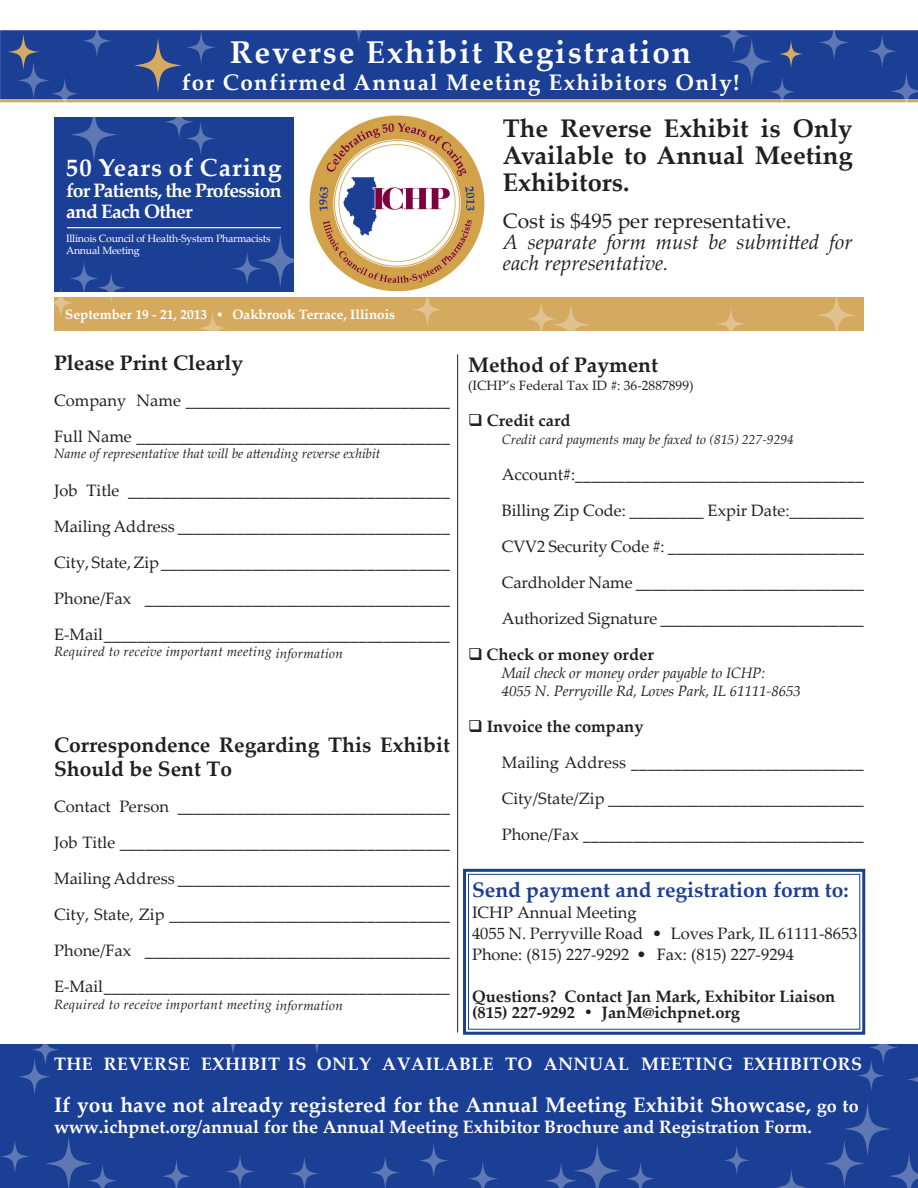
<style>
.page{position:relative;width:918px;height:1188px;background:#fff}
.page>*{position:absolute;margin:0;border:0;box-sizing:border-box;transform-origin:0 0}
.t1{font:700 31.5px "Palatino Linotype";letter-spacing:.06em;color:#fff}
.t2{font:700 25.5px/27px "Palatino Linotype";color:#231f20;text-align:justify}
.t3{font:700 24.6px "Palatino Linotype";letter-spacing:.04em;color:#fff}
.t4{font:700 22.5px "Palatino Linotype";letter-spacing:.06em;color:#fff}
.t5{font:700 21px/24px "Palatino Linotype";color:#231f20}
.t6{font:700 21px "Palatino Linotype";letter-spacing:.005em;color:#fff}
.t7{font:italic 21px/21px "Palatino Linotype";color:#231f20}
.t8{font:700 21px "Palatino Linotype";color:#1b3f94}
.t9{font:21px "Palatino Linotype";color:#231f20}
.t10{font:700 19.35px/21.1px "Palatino Linotype";letter-spacing:-.04em;color:#fff}
.Paragraph_Style_3{font:700 18px "Palatino Linotype";color:#fff}
.Paragraph_Style_3-2{font:700 18px "Palatino Linotype";letter-spacing:.03em;color:#fff}
.t11{font:16.5px/36px "Palatino Linotype";color:#231f20}
.t12{font:700 16.5px "Palatino Linotype";color:#231f20}
.t13{font:italic 15px "Palatino Linotype";letter-spacing:-.01em;color:#231f20}
.t14{font:italic 13.5px "Palatino Linotype";letter-spacing:.01em;color:#231f20}
.t15{font:700 13.5px "Palatino Linotype";color:#fff}
.t16{font:13.5px "Palatino Linotype";color:#231f20}
.t17{font:10.5px "Palatino Linotype";letter-spacing:-.02em;color:#fff}
.s1{font-size:18px}
</style>
<div class="page">
<img style="left:309px;top:115px;width:176px;height:177px">
<div style="left:54px;top:297px;width:810px;height:33px;background:#d5a95f"></div>
<div style="left:54px;top:117px;width:240px;height:175px;background:#1b3f94"></div>
<svg style="left:463px;top:868px;width:403px;height:167px"></svg>
<div style="left:468px;top:874px;width:392px;height:156px;border:1px solid #1b3f94"></div>
<hr style="left:457px;top:354px;width:1px;height:678px;background:#231f20">
<div style="left:1px;top:31px;width:916px;height:67px;background:#1b3f94"></div>
<div style="left:0;top:30px;width:918px;height:69px;border:2px solid #1b3f94"></div>
<hr style="left:67px;top:227px;width:214px;height:1px;background:#fff">
<hr style="left:0;top:99px;width:918px;height:3px;background:#d5a95f">
<svg style="left:17px;top:62px;width:33px;height:37px"></svg>
<svg style="left:344px;top:10px;width:29px;height:33px"></svg>
<svg style="left:186px;top:30px;width:30px;height:34px"></svg>
<svg style="left:198px;top:311px;width:29px;height:34px"></svg>
<svg style="left:51px;top:78px;width:28px;height:32px"></svg>
<svg style="left:256px;top:233px;width:48px;height:55px"></svg>
<svg style="left:47px;top:287px;width:27px;height:31px"></svg>
<svg style="left:718px;top:18px;width:31px;height:36px"></svg>
<svg style="left:818px;top:25px;width:32px;height:35px"></svg>
<svg style="left:890px;top:72px;width:28px;height:31px"></svg>
<svg style="left:731px;top:38px;width:41px;height:47px"></svg>
<svg style="left:867px;top:34px;width:30px;height:34px"></svg>
<svg style="left:816px;top:292px;width:41px;height:47px"></svg>
<svg style="left:525px;top:300px;width:33px;height:38px"></svg>
<svg style="left:716px;top:307px;width:30px;height:34px"></svg>
<svg style="left:97px;top:272px;width:28px;height:32px"></svg>
<svg style="left:82px;top:24px;width:30px;height:34px"></svg>
<svg style="left:69px;top:261px;width:30px;height:35px"></svg>
<svg style="left:412px;top:292px;width:31px;height:35px"></svg>
<svg style="left:164px;top:105px;width:30px;height:34px"></svg>
<svg style="left:186px;top:122px;width:30px;height:34px"></svg>
<svg style="left:232px;top:252px;width:30px;height:34px"></svg>
<svg style="left:70px;top:107px;width:48px;height:55px"></svg>
<svg style="left:769px;top:77px;width:26px;height:30px"></svg>
<svg style="left:552px;top:303px;width:38px;height:44px"></svg>
<div style="left:0;top:1045px;width:918px;height:143px;background:#1b3f94"></div>
<svg style="left:18px;top:1058px;width:33px;height:38px"></svg>
<svg style="left:302px;top:1021px;width:29px;height:34px"></svg>
<svg style="left:218px;top:1021px;width:30px;height:35px"></svg>
<svg style="left:371px;top:1156px;width:29px;height:32px"></svg>
<svg style="left:31px;top:1034px;width:28px;height:32px"></svg>
<svg style="left:844px;top:1102px;width:47px;height:54px"></svg>
<svg style="left:419px;top:1143px;width:30px;height:35px"></svg>
<svg style="left:776px;top:1170px;width:30px;height:18px"></svg>
<svg style="left:907px;top:1044px;width:11px;height:39px"></svg>
<svg style="left:889px;top:1153px;width:29px;height:35px"></svg>
<svg style="left:868px;top:1030px;width:30px;height:35px"></svg>
<svg style="left:824px;top:1140px;width:41px;height:47px"></svg>
<svg style="left:857px;top:1060px;width:28px;height:32px"></svg>
<svg style="left:0;top:1139px;width:30px;height:35px"></svg>
<svg style="left:468px;top:1162px;width:30px;height:26px"></svg>
<svg style="left:162px;top:1160px;width:29px;height:28px"></svg>
<svg style="left:225px;top:1154px;width:30px;height:34px"></svg>
<svg style="left:290px;top:1157px;width:29px;height:31px"></svg>
<svg style="left:46px;top:1137px;width:71px;height:51px"></svg>
<svg style="left:724px;top:1145px;width:26px;height:30px"></svg>
<svg style="left:545px;top:1144px;width:110px;height:44px"></svg>
<svg style="left:8px;top:34px;width:31px;height:36px"></svg>
<svg style="left:134px;top:38px;width:48px;height:55px"></svg>
<svg style="left:779px;top:40px;width:24px;height:28px"></svg>
<p class="t1" style="left:230px;top:30px;width:463px">Reverse Exhibit Registration</p>
<p class="t4" style="left:182px;top:66px;width:559px">for Confirmed Annual Meeting Exhibitors Only!</p>
<p class="t2" style="left:503px;top:114px;width:351px">The Reverse Exhibit is Only Available to Annual Meeting Exhibitors.</p>
<p class="t9" style="left:503px;top:206px;width:290px">Cost is $495 per representative.</p>
<p class="t7" style="left:503px;top:231px;width:351px">A separate form must be submitted for each representative.</p>
<p class="t15" style="left:65px;top:305px;width:332px">September 19 - 21, 2013 ▪ Oakbrook Terrace, Illinois</p>
<p class="t3" style="left:66px;top:150px;width:217px">50 Years of Caring</p>
<p class="t10" style="left:66px;top:179px;width:217px">for Patients, the Profession and Each Other</p>
<p class="t17" style="left:66px;top:231px;width:206px">Illinois Council of Health-System Pharmacists</p>
<p class="t17" style="left:66px;top:243px;width:75px">Annual Meeting</p>
<p class="t5" style="left:54px;top:350px;width:190px">Please Print Clearly</p>
<p class="t11" style="left:54px;top:382px;width:397px">Company Name ________________________________</p>
<p class="t11" style="left:54px;top:418px;width:397px">Full Name ______________________________________</p>
<p class="t14" style="left:54px;top:444px;width:328px">Name of representative that will be attending reverse exhibit</p>
<p class="t11" style="left:54px;top:472px;width:397px">Job Title _______________________________________</p>
<p class="t11" style="left:54px;top:508px;width:397px">Mailing Address _________________________________<br>City, State, Zip ___________________________________</p>
<p class="t11" style="left:54px;top:580px;width:397px">Phone/Fax _____________________________________</p>
<p class="t11" style="left:54px;top:616px;width:397px">E-Mail __________________________________________</p>
<p class="t14" style="left:54px;top:642px;width:290px">Required to receive important meeting information</p>
<p class="t5" style="left:54px;top:732px;width:397px">Correspondence Regarding This Exhibit<br>Should be Sent To</p>
<p class="t11" style="left:54px;top:788px;width:397px">Contact Person _________________________________</p>
<p class="t11" style="left:54px;top:824px;width:397px">Job Title ________________________________________</p>
<p class="t11" style="left:54px;top:860px;width:397px">Mailing Address _________________________________<br>City, State, Zip __________________________________</p>
<p class="t11" style="left:54px;top:932px;width:397px">Phone/Fax _____________________________________</p>
<p class="t11" style="left:54px;top:968px;width:397px">E-Mail __________________________________________</p>
<p class="t14" style="left:54px;top:995px;width:290px">Required to receive important meeting information</p>
<p class="t5" style="left:468px;top:352px;width:192px">Method of Payment</p>
<p class="t16" style="left:468px;top:376px;width:227px">(ICHP’s Federal Tax ID #: 36-2887899)</p>
<p class="t12" style="left:468px;top:409px;width:104px">❑ Credit card</p>
<p class="t14" style="left:502px;top:430px;width:294px">Credit card payments may be faxed to (815) 227-9294</p>
<p class="t11" style="left:502px;top:456px;width:364px">Account#:___________________________________</p>
<p class="t11" style="left:502px;top:492px;width:364px">Billing Zip Code: _________ Expir Date:_________</p>
<p class="t11" style="left:502px;top:528px;width:364px">CVV2 Security Code #: ________________________</p>
<p class="t11" style="left:502px;top:564px;width:364px">Cardholder Name ____________________________</p>
<p class="t11" style="left:502px;top:600px;width:364px">Authorized Signature _________________________</p>
<p class="t12" style="left:468px;top:643px;width:187px">❑ Check or money order</p>
<p class="t13" style="left:502px;top:662px;width:265px">Mail check or money order payable to ICHP:</p>
<p class="t13" style="left:502px;top:680px;width:301px">4055 N. Perryville Rd, Loves Park, IL 61111-8653</p>
<p class="t12" style="left:468px;top:715px;width:177px">❑ Invoice the company</p>
<p class="t11" style="left:502px;top:744px;width:364px">Mailing Address ____________________________<br>City/State/Zip _______________________________</p>
<p class="t11" style="left:502px;top:816px;width:363px">Phone/Fax __________________________________</p>
<p class="t8" style="left:472px;top:875px;width:378px">Send payment and registration form to:</p>
<p class="t11" style="left:472px;top:893px;width:166px">ICHP Annual Meeting</p>
<p class="t11" style="left:472px;top:914px;width:387px">4055 N. Perryville Road • Loves Park, IL 61111-8653</p>
<p class="t11" style="left:472px;top:935px;width:324px">Phone: (815) 227-9292 • Fax: (815) 227-9294</p>
<p class="t12" style="left:472px;top:984px;width:365px">Questions? Contact Jan Mark, Exhibitor Liaison</p>
<p class="t12" style="left:472px;top:1001px;width:270px">(815) 227-9292 • JanM@ichpnet.org</p>
<p class="Paragraph_Style_3-2" style="left:54px;top:1051px;width:810px">THE REVERSE EXHIBIT IS ONLY AVAILABLE TO ANNUAL MEETING EXHIBITORS</p>
<p class="t6" style="left:54px;top:1090px;width:806px">If you have not already registered for the Annual Meeting Exhibit Showcase, <span class="s1">go to</span></p>
<p class="Paragraph_Style_3" style="left:54px;top:1114px;width:759px">www.ichpnet.org/annual for the Annual Meeting Exhibitor Brochure and Registration Form.</p>
</div>
